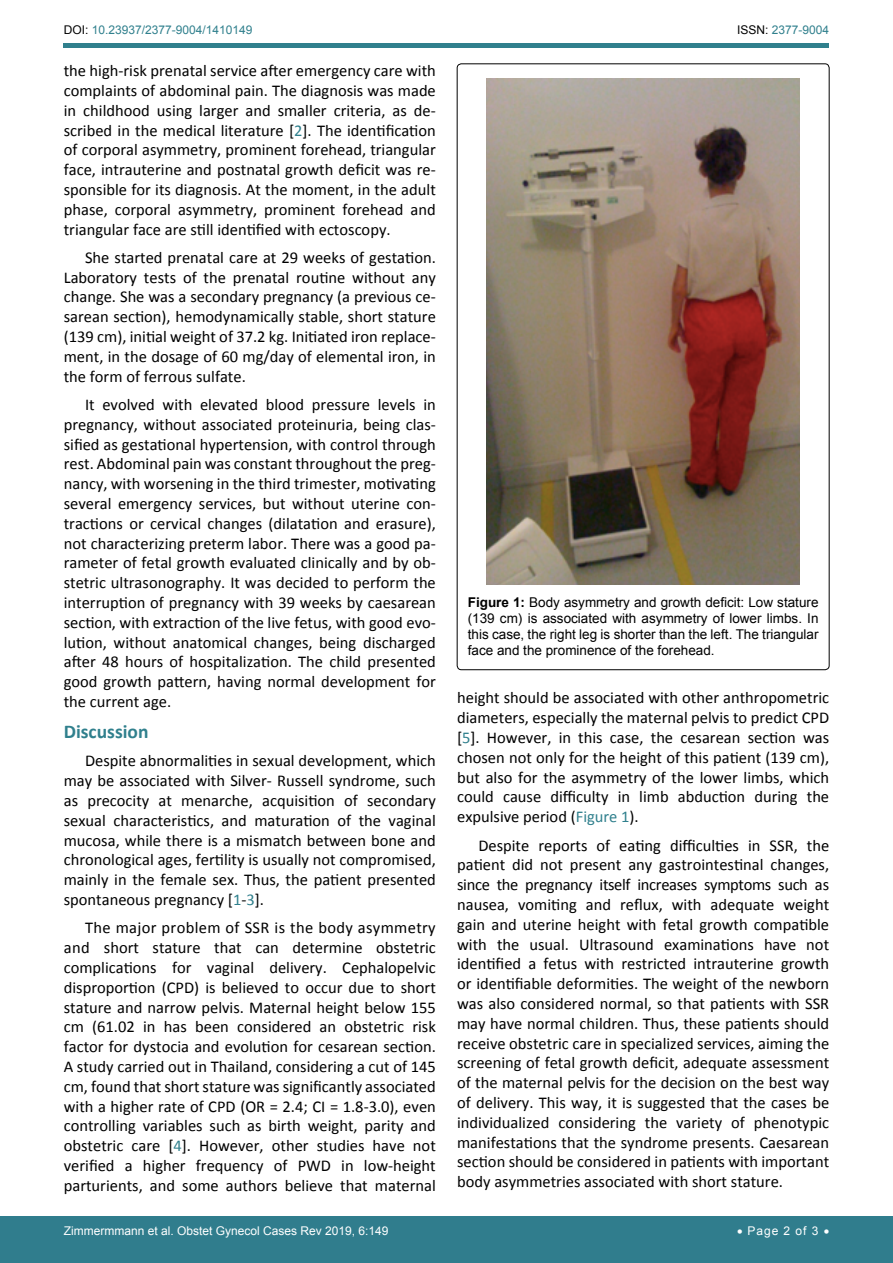
<style>
.page{position:relative;width:893px;height:1263px;background:#fff}
.page>*{position:absolute;margin:0;border:0;box-sizing:border-box;transform-origin:0 0}
.t1{font:700 19.5px "Calibri";color:#30808d}
.t2{font:16.5px/19.8px "Calibri";color:#000;text-align:justify}
.t3{font:13.5px/16.2px "Arial";color:#000;text-align:justify}
.t4{font:12px "Arial";color:#fff}
.t5{font:12px "Arial";color:#30808d}
.s1{color:#000}
.s2{color:#30808d}
.s3{font-weight:700}
</style>
<div class="page">
<hr style="left:64px;top:43px;width:765px;height:4px;background:#30808d">
<div style="left:0;top:1217px;width:893px;height:46px;background:#307d8d"></div>
<img style="left:487px;top:78px;width:312px;height:506px">
<p class="t5" style="left:64px;top:22px;width:190px"><span class="s1">DOI:</span> 10.23937/2377-9004/1410149</p>
<p class="t5" style="left:737px;top:22px;width:94px"><span class="s1">ISSN:</span> 2377-9004</p>
<p class="t2" style="left:64px;top:61px;width:374px">the high-risk prenatal service after emergency care with complaints of abdominal pain. The diagnosis was made in childhood using larger and smaller criteria, as de&shy;scribed in the medical literature [<span class="s2">2</span>]. The identification of corporal asymmetry, prominent forehead, triangular face, intrauterine and postnatal growth deficit was re&shy;sponsible for its diagnosis. At the moment, in the adult phase, corporal asymmetry, prominent forehead and triangular face are still identified with ectoscopy.</p>
<p class="t2" style="left:64px;top:248px;width:374px;text-indent:21px">She started prenatal care at 29 weeks of gestation.<br>Laboratory tests of the prenatal routine without any change. She was a secondary pregnancy (a previous ce&shy;sarean section), hemodynamically stable, short stature (139 cm), initial weight of 37.2 kg. Initiated iron replace&shy;ment, in the dosage of 60 mg/day of elemental iron, in the form of ferrous sulfate.</p>
<p class="t2" style="left:64px;top:395px;width:374px;text-indent:21px">It evolved with elevated blood pressure levels in pregnancy, without associated proteinuria, being clas&shy;sified as gestational hypertension, with control through rest. Abdominal pain was constant throughout the preg&shy;nancy, with worsening in the third trimester, motivating several emergency services, but without uterine con&shy;tractions or cervical changes (dilatation and erasure), not characterizing preterm labor. There was a good pa&shy;rameter of fetal growth evaluated clinically and by ob&shy;stetric ultrasonography. It was decided to perform the interruption of pregnancy with 39 weeks by caesarean section, with extraction of the live fetus, with good evo&shy;lution, without anatomical changes, being discharged after 48 hours of hospitalization. The child presented good growth pattern, having normal development for the current age.</p>
<p class="t1" style="left:64px;top:719px;width:86px">Discussion</p>
<p class="t2" style="left:64px;top:751px;width:374px;text-indent:21px">Despite abnormalities in sexual development, which may be associated with Silver- Russell syndrome, such as precocity at menarche, acquisition of secondary sexual characteristics, and maturation of the vaginal mucosa, while there is a mismatch between bone and chronological ages, fertility is usually not compromised, mainly in the female sex. Thus, the patient presented spontaneous pregnancy [<span class="s2">1</span>-<span class="s2">3</span>].</p>
<p class="t2" style="left:64px;top:918px;width:374px;text-indent:21px">The major problem of SSR is the body asymmetry and short stature that can determine obstetric complications for vaginal delivery. Cephalopelvic disproportion (CPD) is believed to occur due to short stature and narrow pelvis. Maternal height below 155 cm (61.02 in has been considered an obstetric risk factor for dystocia and evolution for cesarean section.<br>A study carried out in Thailand, considering a cut of 145 cm, found that short stature was significantly associated with a higher rate of CPD (OR = 2.4; CI = 1.8-3.0), even controlling variables such as birth weight, parity and obstetric care [<span class="s2">4</span>]. However, other studies have not verified a higher frequency of PWD in low-height parturients, and some authors believe that maternal</p>
<p class="t3" style="left:468px;top:594px;width:352px"><span class="s3">Figure 1:</span> Body asymmetry and growth deficit: Low stature (139 cm) is associated with asymmetry of lower limbs. In this case, the right leg is shorter than the left. The triangular face and the prominence of the forehead.</p>
<p class="t2" style="left:457px;top:688px;width:374px">height should be associated with other anthropometric diameters, especially the maternal pelvis to predict CPD [<span class="s2">5</span>]. However, in this case, the cesarean section was chosen not only for the height of this patient (139 cm), but also for the asymmetry of the lower limbs, which could cause difficulty in limb abduction during the expulsive period (<span class="s2">Figure 1</span>).</p>
<p class="t2" style="left:457px;top:835px;width:374px;text-indent:21px">Despite reports of eating difficulties in SSR, the patient did not present any gastrointestinal changes, since the pregnancy itself increases symptoms such as nausea, vomiting and reflux, with adequate weight gain and uterine height with fetal growth compatible with the usual. Ultrasound examinations have not identified a fetus with restricted intrauterine growth or identifiable deformities. The weight of the newborn was also considered normal, so that patients with SSR may have normal children. Thus, these patients should receive obstetric care in specialized services, aiming the screening of fetal growth deficit, adequate assessment of the maternal pelvis for the decision on the best way of delivery. This way, it is suggested that the cases be individualized considering the variety of phenotypic manifestations that the syndrome presents. Caesarean section should be considered in patients with important body asymmetries associated with short stature.</p>
<p class="t4" style="left:64px;top:1223px;width:326px">Zimmermmann et al. Obstet Gynecol Cases Rev 2019, 6:149</p>
<p class="t4" style="left:737px;top:1223px;width:94px">• Page 2 of 3 •</p>
</div>
